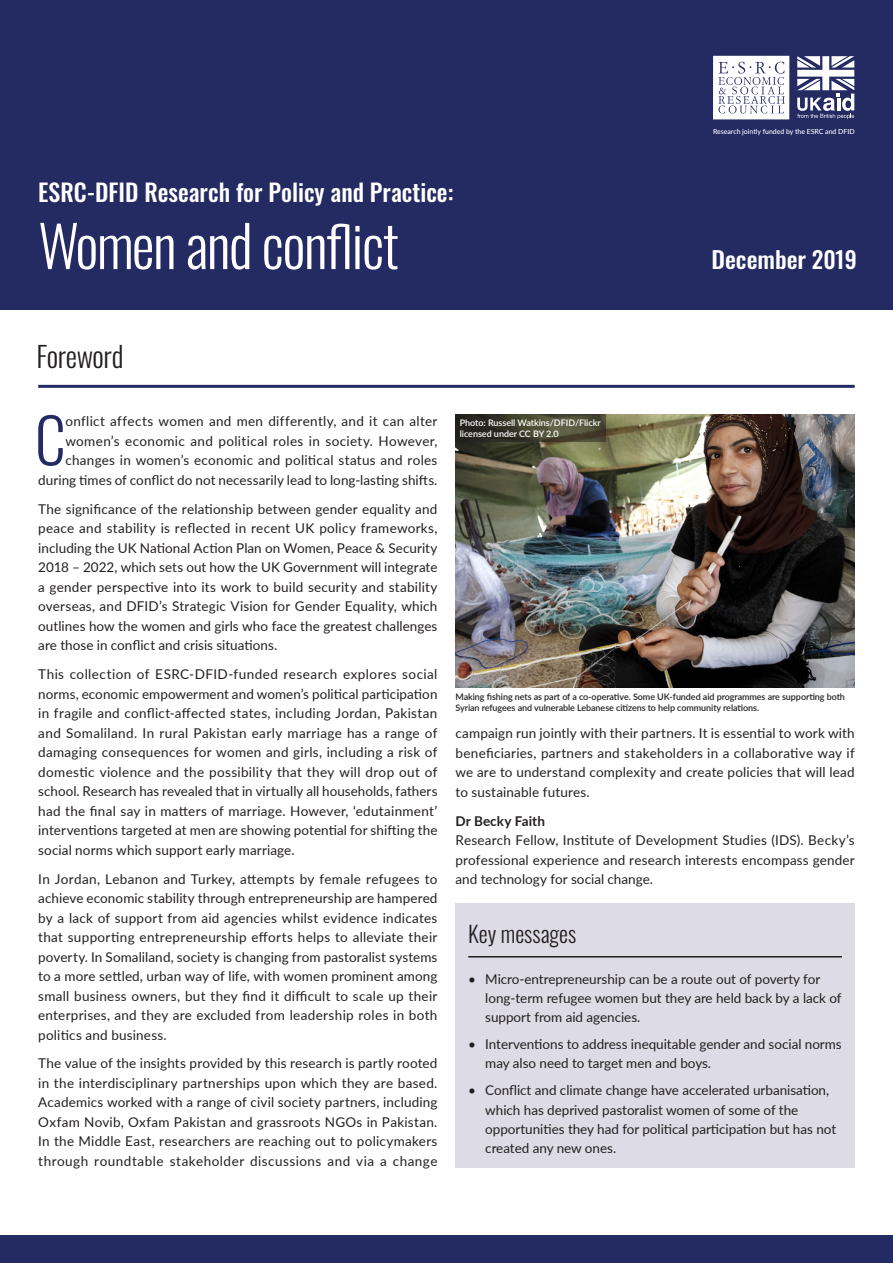
<style>
.page{position:relative;width:893px;height:1263px;background:#fff}
.page>*{position:absolute;margin:0;border:0;box-sizing:border-box;transform-origin:0 0}
.t1{font:300 61.65px "Oswald";color:#242b63}
.t2{font:300 57px "Oswald";letter-spacing:-.02em;color:#fff}
.t3{font:300 28.5px "Oswald";letter-spacing:-.02em;color:#231f20}
.t4{font:500 24px "Oswald";color:#fff}
.t5{font:500 23.25px "Oswald";color:#fff;scale:1.05 1}
.t6{font:300 22.5px "Oswald";color:#231f20}
.t7{font:13.5px/19.5px "Lato";letter-spacing:.005em;color:#231f20;text-align:justify}
.t8{font:700 13.5px "Lato";letter-spacing:.005em;color:#231f20}
.t9{font:600 9px/11.2px "Lato";letter-spacing:-.005em;color:#231f20}
.t10{font:600 9px/11.2px "Lato";letter-spacing:-.005em;color:#fff}
.t11{font:500 6.9px "Lato";color:#fff}
</style>
<div class="page">
<div style="left:0;top:0;width:893px;height:309px;background:#242b63"></div>
<div style="left:0;top:1235px;width:893px;height:28px;background:#242b63"></div>
<svg style="left:713px;top:56px;width:76px;height:63px;background:#e6e7ed"></svg>
<svg style="left:797px;top:56px;width:57px;height:63px"></svg>
<hr style="left:38px;top:385px;width:817px;height:3px;background:#242b63">
<img style="left:455px;top:415px;width:400px;height:273px">
<svg style="left:455px;top:415px;width:151px;height:27px;background:#3e3d2d"></svg>
<div style="left:455px;top:904px;width:400px;height:264px;background:#dddce6"></div>
<hr style="left:468px;top:956px;width:374px;height:1px;background:#231f20">
<h3 class="t4" style="left:38px;top:180px;width:417px">ESRC-DFID Research for Policy and Practice:</h3>
<h2 class="t2" style="left:38px;top:195px;width:362px">Women and conflict</h2>
<h3 class="t3" style="left:37px;top:331px;width:88px">Foreword</h3>
<p class="t11" style="left:713px;top:126px;width:143px">Research jointly funded by the ESRC and DFID</p>
<h3 class="t5" style="left:711px;top:247px;width:140px">December 2019</h3>
<h1 class="t1" style="left:35px;top:385px;width:32px">C</h1>
<p class="t7" style="left:38px;top:411px;width:401px;text-align:right">onflict affects women and men differently, and it can alter women’s economic and political roles in society. However, changes in women’s economic and political status and roles during times of conflict do not necessarily lead to long-lasting shifts.</p>
<p class="t7" style="left:38px;top:498px;width:401px">The significance of the relationship between gender equality and peace and stability is reflected in recent UK policy frameworks, including the UK National Action Plan on Women, Peace &amp; Security 2018 – 2022, which sets out how the UK Government will integrate a gender perspective into its work to build security and stability overseas, and DFID’s Strategic Vision for Gender Equality, which outlines how the women and girls who face the greatest challenges are those in conflict and crisis situations.</p>
<p class="t7" style="left:38px;top:664px;width:401px">This collection of ESRC-DFID-funded research explores social norms, economic empowerment and women’s political participation in fragile and conflict-affected states, including Jordan, Pakistan and Somaliland. In rural Pakistan early marriage has a range of damaging consequences for women and girls, including a risk of domestic violence and the possibility that they will drop out of school. Research has revealed that in virtually all households, fathers had the final say in matters of marriage. However, ‘edutainment’ interventions targeted at men are showing potential for shifting the social norms which support early marriage.</p>
<p class="t7" style="left:38px;top:868px;width:401px">In Jordan, Lebanon and Turkey, attempts by female refugees to achieve economic stability through entrepreneurship are hampered by a lack of support from aid agencies whilst evidence indicates that supporting entrepreneurship efforts helps to alleviate their poverty. In Somaliland, society is changing from pastoralist systems to a more settled, urban way of life, with women prominent among small business owners, but they find it difficult to scale up their enterprises, and they are excluded from leadership roles in both politics and business.</p>
<p class="t7" style="left:38px;top:1053px;width:401px">The value of the insights provided by this research is partly rooted in the interdisciplinary partnerships upon which they are based.<br>Academics worked with a range of civil society partners, including Oxfam Novib, Oxfam Pakistan and grassroots NGOs in Pakistan.<br>In the Middle East, researchers are reaching out to policymakers through roundtable stakeholder discussions and via a change</p>
<p class="t10" style="left:460px;top:417px;width:142px">Photo: Russell Watkins/DFID/Flickr licensed under CC BY 2.0</p>
<p class="t9" style="left:455px;top:691px;width:391px">Making fishing nets as part of a co-operative. Some UK-funded aid programmes are supporting both<br>Syrian refugees and vulnerable Lebanese citizens to help community relations.</p>
<p class="t7" style="left:455px;top:723px;width:401px">campaign run jointly with their partners. It is essential to work with beneficiaries, partners and stakeholders in a collaborative way if we are to understand complexity and create policies that will lead to sustainable futures.</p>
<p class="t8" style="left:455px;top:811px;width:91px">Dr Becky Faith</p>
<p class="t7" style="left:455px;top:830px;width:401px">Research Fellow, Institute of Development Studies (IDS). Becky’s professional experience and research interests encompass gender and technology for social change.</p>
<h3 class="t6" style="left:468px;top:914px;width:109px">Key messages</h3>
<p class="t7" style="left:485px;top:969px;width:358px;text-align:left;text-indent:-17px">• Micro-entrepreneurship can be a route out of poverty for long-term refugee women but they are held back by a lack of support from aid agencies.</p>
<p class="t7" style="left:485px;top:1034px;width:358px;text-indent:-17px">• Interventions to address inequitable gender and social norms may also need to target men and boys.</p>
<p class="t7" style="left:485px;top:1080px;width:352px;text-align:left;text-indent:-17px">• Conflict and climate change have accelerated urbanisation, which has deprived pastoralist women of some of the opportunities they had for political participation but has not created any new ones.</p>
</div>
